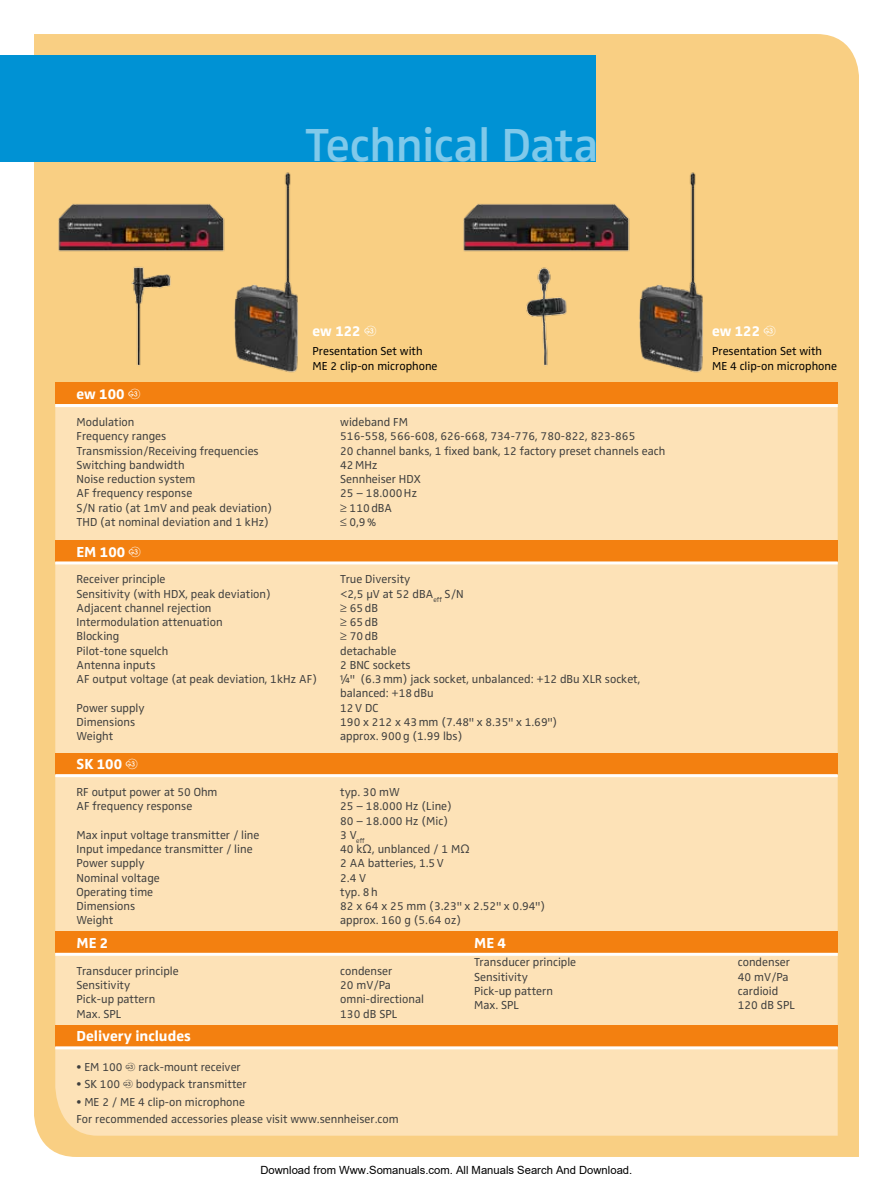
<style>
.page{position:relative;width:893px;height:1191px;background:#fff}
.page>*{position:absolute;margin:0;border:0;box-sizing:border-box;transform-origin:0 0}
.t1{font:600 48px "Sennheiser";letter-spacing:-.01em;color:#80c9ea}
.t2{font:700 15px "Sennheiser";color:#fff}
.t3{font:12px/14.2px "Sennheiser";color:#3f3f3e}
.t4{font:12px/15px "Sennheiser";color:#000}
.t5{font:11.25px "Arial";color:#000}
.t6{font:7.05px "Sennheiser";color:#3f3f3e}
.s1{font-family:"Sennheiser Logo G3";font-weight:400}
.s2{font-family:"Sennheiser Logo"}
.s3{font-family:"Sennheiser Logo G3"}
</style>
<div class="page">
<div style="left:34px;top:34px;width:825px;height:1123px;background:#f9cf83"></div>
<div style="left:55px;top:407px;width:783px;height:728px;background:#fde2b7"></div>
<div style="left:0;top:55px;width:595px;height:107px;background:#0092d4"></div>
<div style="left:55px;top:383px;width:783px;height:21px;background:#f38010"></div>
<hr style="left:55px;top:404px;width:783px;height:3px;background:#fff">
<div style="left:55px;top:540px;width:783px;height:21px;background:#f38010"></div>
<div style="left:55px;top:753px;width:783px;height:21px;background:#f38010"></div>
<hr style="left:55px;top:561px;width:783px;height:3px;background:#fff">
<hr style="left:55px;top:774px;width:783px;height:3px;background:#fff">
<div style="left:55px;top:931px;width:783px;height:21px;background:#f38010"></div>
<hr style="left:55px;top:952px;width:783px;height:3px;background:#fff">
<div style="left:55px;top:1025px;width:783px;height:21px;background:#f38010"></div>
<hr style="left:55px;top:1046px;width:783px;height:3px;background:#fff">
<img style="left:45px;top:164px;width:283px;height:213px">
<img style="left:450px;top:164px;width:283px;height:213px">
<h1 class="t1" style="left:305px;top:117px;width:295px">Technical Data</h1>
<p class="t2" style="left:313px;top:322px;width:66px">ew 122 <span class="s1">g</span></p>
<p class="t2" style="left:712px;top:322px;width:66px">ew 122 <span class="s1">g</span></p>
<p class="t4" style="left:313px;top:343px;width:126px">Presentation Set with<br>ME 2 clip-on microphone</p>
<p class="t4" style="left:712px;top:343px;width:126px">Presentation Set with<br>ME 4 clip-on microphone</p>
<p class="t2" style="left:77px;top:385px;width:66px">ew 100 <span class="s1">g</span></p>
<p class="t3" style="left:77px;top:415px;width:59px">Modulation</p>
<p class="t3" style="left:340px;top:415px;width:69px">wideband FM</p>
<p class="t3" style="left:77px;top:429px;width:91px">Frequency ranges</p>
<p class="t3" style="left:340px;top:429px;width:297px">516-558, 566-608, 626-668, 734-776, 780-822, 823-865</p>
<p class="t3" style="left:77px;top:443px;width:184px">Transmission/Receiving frequencies</p>
<p class="t3" style="left:340px;top:443px;width:327px">20 channel banks, 1 fixed bank, 12 factory preset channels each</p>
<p class="t3" style="left:77px;top:457px;width:110px">Switching bandwidth</p>
<p class="t3" style="left:340px;top:457px;width:39px">42MHz</p>
<p class="t3" style="left:77px;top:472px;width:120px">Noise reduction system</p>
<p class="t3" style="left:340px;top:472px;width:82px">Sennheiser HDX</p>
<p class="t3" style="left:77px;top:486px;width:117px">AF frequency response</p>
<p class="t3" style="left:340px;top:486px;width:79px">25 – 18.000Hz</p>
<p class="t3" style="left:77px;top:500px;width:197px">S/N ratio (at 1mV and peak deviation)</p>
<p class="t3" style="left:340px;top:500px;width:54px">≥ 110dBA</p>
<p class="t3" style="left:77px;top:514px;width:194px">THD (at nominal deviation and 1 kHz)</p>
<p class="t3" style="left:340px;top:514px;width:38px">≤ 0,9%</p>
<p class="t2" style="left:77px;top:542px;width:66px">EM 100 <span class="s1">g</span></p>
<p class="t3" style="left:77px;top:572px;width:90px">Receiver principle</p>
<p class="t3" style="left:340px;top:572px;width:72px">True Diversity</p>
<p class="t3" style="left:77px;top:586px;width:196px">Sensitivity (with HDX, peak deviation)</p>
<p class="t3" style="left:340px;top:586px;width:125px">&lt;2,5 µV at 52 dBA<sub>eff</sub> S/N</p>
<p class="t3" style="left:77px;top:601px;width:137px">Adjacent channel rejection</p>
<p class="t3" style="left:340px;top:601px;width:39px">≥ 65dB</p>
<p class="t3" style="left:77px;top:615px;width:148px">Intermodulation attenuation</p>
<p class="t3" style="left:340px;top:615px;width:39px">≥ 65dB</p>
<p class="t3" style="left:77px;top:629px;width:44px">Blocking</p>
<p class="t3" style="left:340px;top:629px;width:39px">≥ 70dB</p>
<p class="t3" style="left:77px;top:643px;width:93px">Pilot-tone squelch</p>
<p class="t3" style="left:340px;top:643px;width:58px">detachable</p>
<p class="t3" style="left:77px;top:658px;width:80px">Antenna inputs</p>
<p class="t3" style="left:340px;top:658px;width:72px">2 BNC sockets</p>
<p class="t3" style="left:77px;top:672px;width:242px">AF output voltage (at peak deviation, 1kHz AF)</p>
<p class="t3" style="left:340px;top:672px;width:302px">¼" (6.3mm) jack socket, unbalanced: +12 dBu XLR socket, balanced: +18dBu</p>
<p class="t3" style="left:77px;top:700px;width:70px">Power supply</p>
<p class="t3" style="left:340px;top:700px;width:40px">12V DC</p>
<p class="t3" style="left:77px;top:714px;width:60px">Dimensions</p>
<p class="t3" style="left:340px;top:714px;width:219px">190 x 212 x 43mm (7.48" x 8.35" x 1.69")</p>
<p class="t3" style="left:77px;top:729px;width:38px">Weight</p>
<p class="t3" style="left:340px;top:729px;width:124px">approx. 900g (1.99 lbs)</p>
<p class="t2" style="left:77px;top:755px;width:63px">SK 100 <span class="s1">g</span></p>
<p class="t3" style="left:77px;top:785px;width:143px">RF output power at 50 Ohm</p>
<p class="t3" style="left:340px;top:785px;width:61px">typ. 30 mW</p>
<p class="t3" style="left:77px;top:799px;width:117px">AF frequency response</p>
<p class="t3" style="left:340px;top:799px;width:113px">25 – 18.000 Hz (Line)<br>80 – 18.000 Hz (Mic)</p>
<p class="t3" style="left:77px;top:827px;width:184px">Max input voltage transmitter / line</p>
<p class="t6" style="left:340px;top:836px;width:26px"><sup>3</sup> <sup>V</sup>eff</p>
<p class="t3" style="left:77px;top:842px;width:178px">Input impedance transmitter / line</p>
<p class="t3" style="left:340px;top:842px;width:131px">40 k<span class="s2">O</span>, unblanced / 1 M<span class="s2">O</span></p>
<p class="t3" style="left:77px;top:856px;width:70px">Power supply</p>
<p class="t3" style="left:340px;top:856px;width:105px">2 AA batteries, 1.5V</p>
<p class="t3" style="left:77px;top:870px;width:85px">Nominal voltage</p>
<p class="t3" style="left:340px;top:870px;width:28px">2.4 V</p>
<p class="t3" style="left:77px;top:884px;width:78px">Operating time</p>
<p class="t3" style="left:340px;top:884px;width:39px">typ. 8h</p>
<p class="t3" style="left:77px;top:899px;width:60px">Dimensions</p>
<p class="t3" style="left:340px;top:899px;width:206px">82 x 64 x 25 mm (3.23" x 2.52" x 0.94")</p>
<p class="t3" style="left:77px;top:913px;width:38px">Weight</p>
<p class="t3" style="left:340px;top:913px;width:123px">approx. 160 g (5.64 oz)</p>
<p class="t2" style="left:77px;top:934px;width:33px">ME 2</p>
<p class="t2" style="left:474px;top:934px;width:33px">ME 4</p>
<p class="t3" style="left:77px;top:963px;width:104px">Transducer principle</p>
<p class="t3" style="left:340px;top:963px;width:54px">condenser</p>
<p class="t3" style="left:77px;top:977px;width:55px">Sensitivity</p>
<p class="t3" style="left:340px;top:977px;width:52px">20 mV/Pa</p>
<p class="t3" style="left:77px;top:992px;width:80px">Pick-up pattern</p>
<p class="t3" style="left:340px;top:992px;width:85px">omni-directional</p>
<p class="t3" style="left:77px;top:1006px;width:46px">Max. SPL</p>
<p class="t3" style="left:340px;top:1006px;width:59px">130 dB SPL</p>
<p class="t3" style="left:474px;top:955px;width:104px">Transducer principle</p>
<p class="t3" style="left:738px;top:955px;width:54px">condenser</p>
<p class="t3" style="left:474px;top:969px;width:55px">Sensitivity</p>
<p class="t3" style="left:738px;top:969px;width:52px">40 mV/Pa</p>
<p class="t3" style="left:474px;top:983px;width:80px">Pick-up pattern</p>
<p class="t3" style="left:738px;top:983px;width:42px">cardioid</p>
<p class="t3" style="left:474px;top:997px;width:46px">Max. SPL</p>
<p class="t3" style="left:738px;top:997px;width:59px">120 dB SPL</p>
<p class="t2" style="left:77px;top:1027px;width:116px">Delivery includes</p>
<p class="t3" style="left:77px;top:1060px;width:166px">• EM 100 <span class="s3">g</span> rack-mount receiver</p>
<p class="t3" style="left:77px;top:1077px;width:172px">• SK 100 <span class="s3">g</span> bodypack transmitter</p>
<p class="t3" style="left:77px;top:1093px;width:324px;line-height:17.2px">• ME 2 / ME 4 clip-on microphone<br>For recommended accessories please visit www.sennheiser.com</p>
<p class="t5" style="left:260px;top:1163px;width:373px">Download from Www.Somanuals.com. All Manuals Search And Download.</p>
</div>
